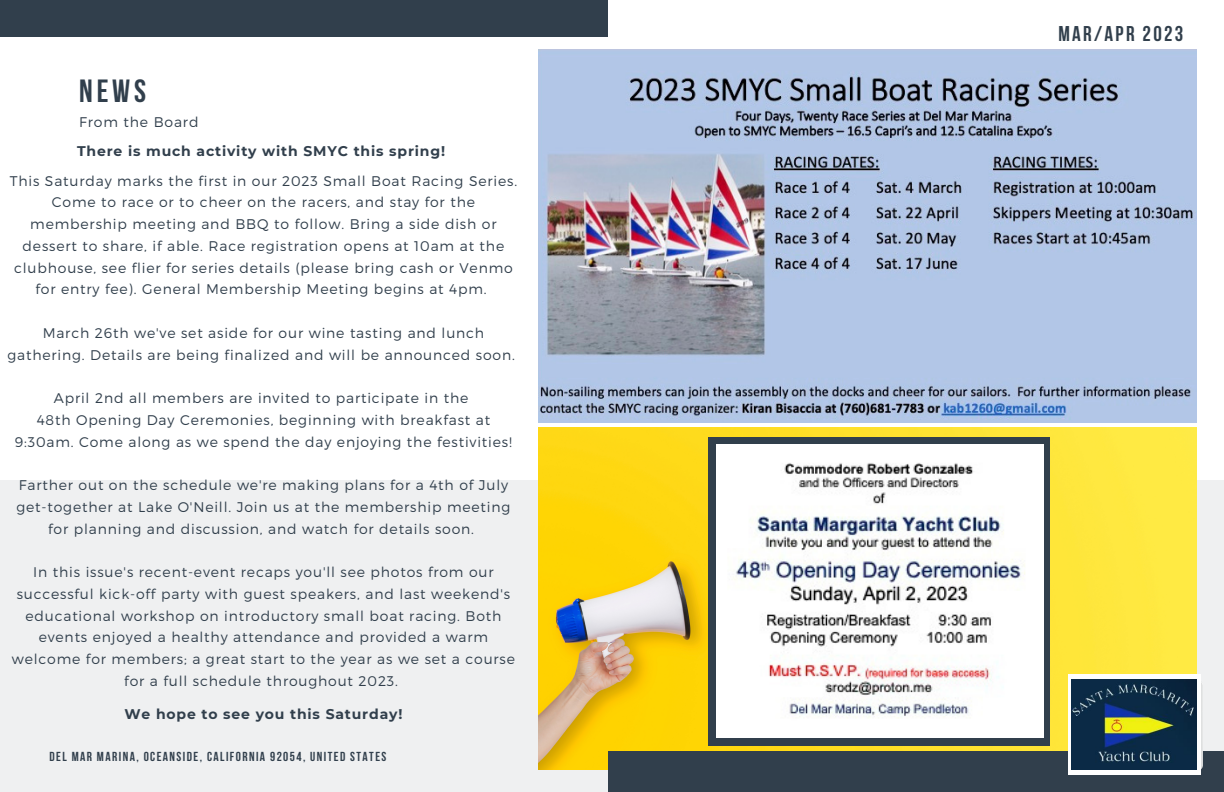
<style>
.page{position:relative;width:1224px;height:792px;background:#fff}
.page>*{position:absolute;margin:0;border:0;box-sizing:border-box;transform-origin:0 0}
.t1{font:700 32px "Bebas Neue";color:#313f4c}
.t2{font:700 21.3px "Bebas Neue";letter-spacing:.11em;color:#313f4c}
.t3{font:300 14px/21.8px "Montserrat";letter-spacing:.06em;color:#313f4c;text-align:center}
.t4{font:700 14px "Montserrat";letter-spacing:.06em;color:#313f4c}
.t5{font:700 13px "Bebas Neue";letter-spacing:.11em;color:#313f4c}
</style>
<div class="page">
<div style="left:0;top:480px;width:1224px;height:312px;background:#eff0f1"></div>
<img style="left:538px;top:428px;width:659px;height:342px">
<div style="left:709px;top:438px;width:341px;height:307px;background:#313f4c"></div>
<img style="left:716px;top:445px;width:327px;height:293px">
<img style="left:538px;top:50px;width:659px;height:372px">
<div style="left:608px;top:751px;width:616px;height:41px;background:#313f4c"></div>
<div style="left:0;top:0;width:608px;height:37px;background:#313f4c"></div>
<img style="left:1200px;top:681px;width:3px;height:91px">
<div style="left:1068px;top:674px;width:132px;height:101px;background:#fff"></div>
<img style="left:1071px;top:679px;width:126px;height:91px">
<h1 class="t1" style="left:79px;top:78px;width:68px">NEWS</h1>
<p class="t3" style="left:79px;top:110px;width:121px">From the Board</p>
<p class="t4" style="left:77px;top:143px;width:370px">There is much activity with SMYC this spring!</p>
<p class="t3" style="left:10px;top:169px;width:509px">This Saturday marks the first in our 2023 Small Boat Racing Series.<br>Come to race or to cheer on the racers, and stay for the membership meeting and BBQ to follow. Bring a side dish or dessert to share, if able. Race registration opens at 10am at the clubhouse, see flier for series details (please bring cash or Venmo for entry fee). General Membership Meeting begins at 4pm.</p>
<p class="t3" style="left:7px;top:321px;width:509px">March 26th we've set aside for our wine tasting and lunch gathering. Details are being finalized and will be announced soon.</p>
<p class="t3" style="left:15px;top:387px;width:498px">April 2nd all members are invited to participate in the<br>48th Opening Day Ceremonies, beginning with breakfast at<br>9:30am. Come along as we spend the day enjoying the festivities!</p>
<p class="t3" style="left:16px;top:474px;width:495px">Farther out on the schedule we're making plans for a 4th of July get-together at Lake O'Neill. Join us at the membership meeting for planning and discussion, and watch for details soon.</p>
<p class="t3" style="left:12px;top:561px;width:505px">In this issue's recent-event recaps you'll see photos from our successful kick-off party with guest speakers, and last weekend's educational workshop on introductory small boat racing. Both events enjoyed a healthy attendance and provided a warm welcome for members; a great start to the year as we set a course for a full schedule throughout 2023.</p>
<p class="t4" style="left:124px;top:705px;width:279px">We hope to see you this Saturday!</p>
<p class="t5" style="left:49px;top:751px;width:338px">DEL MAR MARINA, OCEANSIDE, CALIFORNIA 92054, UNITED STATES</p>
<h2 class="t2" style="left:1058px;top:25px;width:127px">MAR/APR 2023</h2>
</div>
